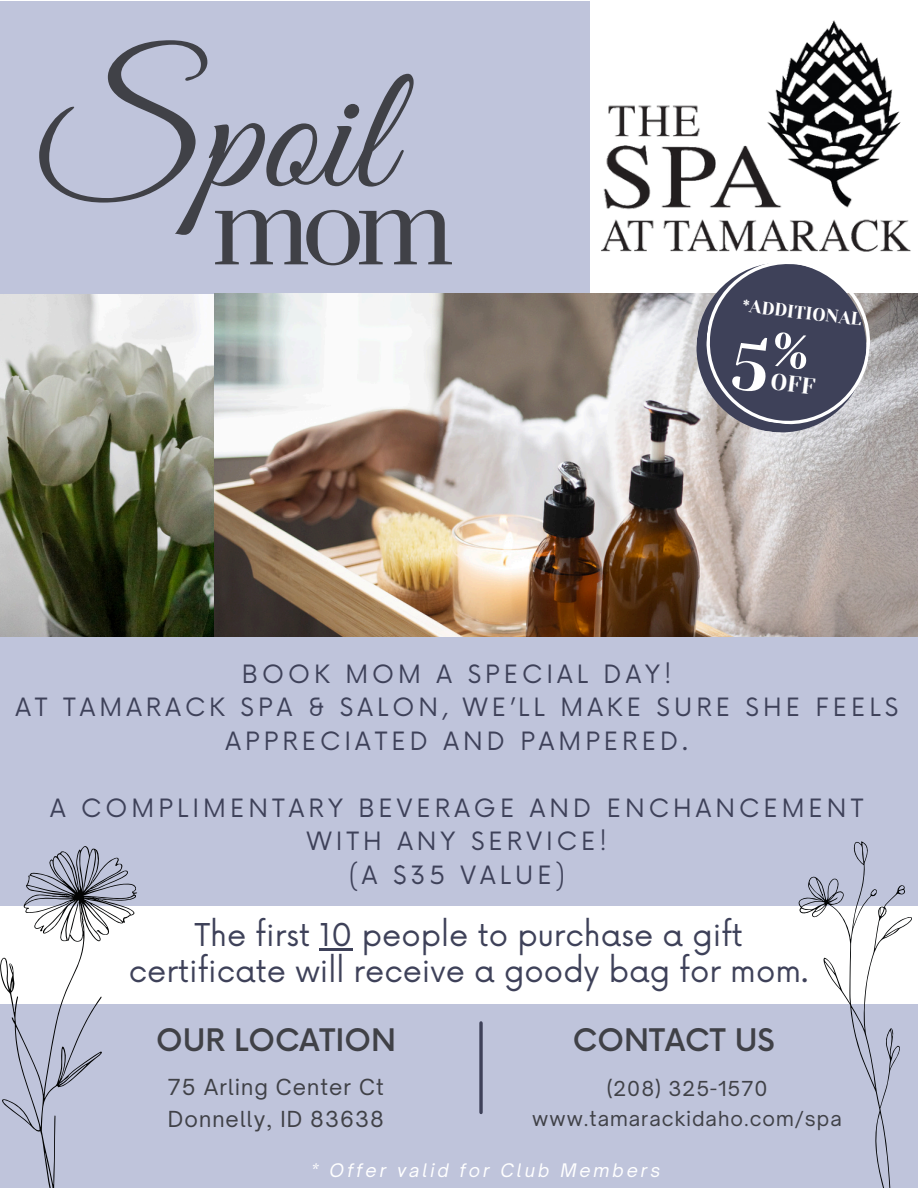
<style>
.page{position:relative;width:918px;height:1188px;background:#fff}
.page>*{position:absolute;margin:0;border:0;box-sizing:border-box;transform-origin:0 0}
.t1{font:179.4px "Great Vibes";color:#404147}
.t2{font:103.2px "Prata";color:#404147}
.t3{font:30.6px/36px "Now";color:#3e4159;text-align:center}
.t4{font:500 30.3px "Now";color:#404147}
.t5{font:24.6px/33.5px "Now";letter-spacing:.165em;color:#3e4159;text-align:center}
.t6{font:21.15px/31.5px "Open Sauce One";letter-spacing:.05em;color:#404147}
.t7{font:19.8px/29.2px "Open Sauce One";letter-spacing:.05em;color:#404147;text-align:center}
.t8{font:18px "Yeseva One";color:#fff}
.t9{font:italic 17.85px "Open Sauce One";letter-spacing:.165em;color:#fff}
</style>
<div class="page">
<img style="left:0;top:294px;width:215px;height:344px">
<div style="left:0;top:1px;width:589px;height:293px;background:#bfc4db"></div>
<div style="left:0;top:1004px;width:918px;height:184px;background:#bfc4db"></div>
<img style="left:215px;top:294px;width:703px;height:344px">
<div style="left:0;top:638px;width:918px;height:268px;background:#bfc4db"></div>
<svg style="left:479px;top:1023px;width:4px;height:90px"></svg>
<svg style="left:0;top:846px;width:137px;height:342px"></svg>
<svg style="left:798px;top:841px;width:114px;height:347px"></svg>
<img style="left:589px;top:1px;width:322px;height:292px">
<hr style="left:319px;top:948px;width:34px;height:2px;background:#3e4159">
<svg style="left:692px;top:256px;width:183px;height:181px"></svg>
<p class="t1" style="left:39px;top:34px;width:353px">Spoil</p>
<h5 class="t2" style="left:212px;top:162px;width:243px">mom</h5>
<h4 class="t8" style="left:744px;top:295px;width:122px;rotate:7deg">*ADDITIONAL</h4>
<h3 class="t5" style="left:15px;top:659px;width:884px">BOOK MOM A SPECIAL DAY!<br>AT TAMARACK SPA &amp; SALON, WE’LL MAKE SURE SHE FEELS<br>APPRECIATED AND PAMPERED.</h3>
<h6 class="t5" style="left:50px;top:793px;width:815px">A COMPLIMENTARY BEVERAGE AND ENCHANCEMENT<br>WITH ANY SERVICE!<br>(A $35 VALUE)</h6>
<p class="t3" style="left:129px;top:918px;width:681px">The first 10 people to purchase a gift certificate will receive a goody bag for mom.</p>
<h2 class="t4" style="left:156px;top:1024px;width:241px">OUR LOCATION</h2>
<h1 class="t4" style="left:573px;top:1024px;width:203px">CONTACT US</h1>
<p class="t7" style="left:532px;top:1074px;width:311px">(208) 325-1570 www.tamarackidaho.com/spa</p>
<p class="t6" style="left:168px;top:1072px;width:217px">75 Arling Center Ct<br>Donnelly, ID 83638</p>
<h3 class="t9" style="left:311px;top:1159px;width:351px">* Offer valid for Club Members</h3>
</div>
